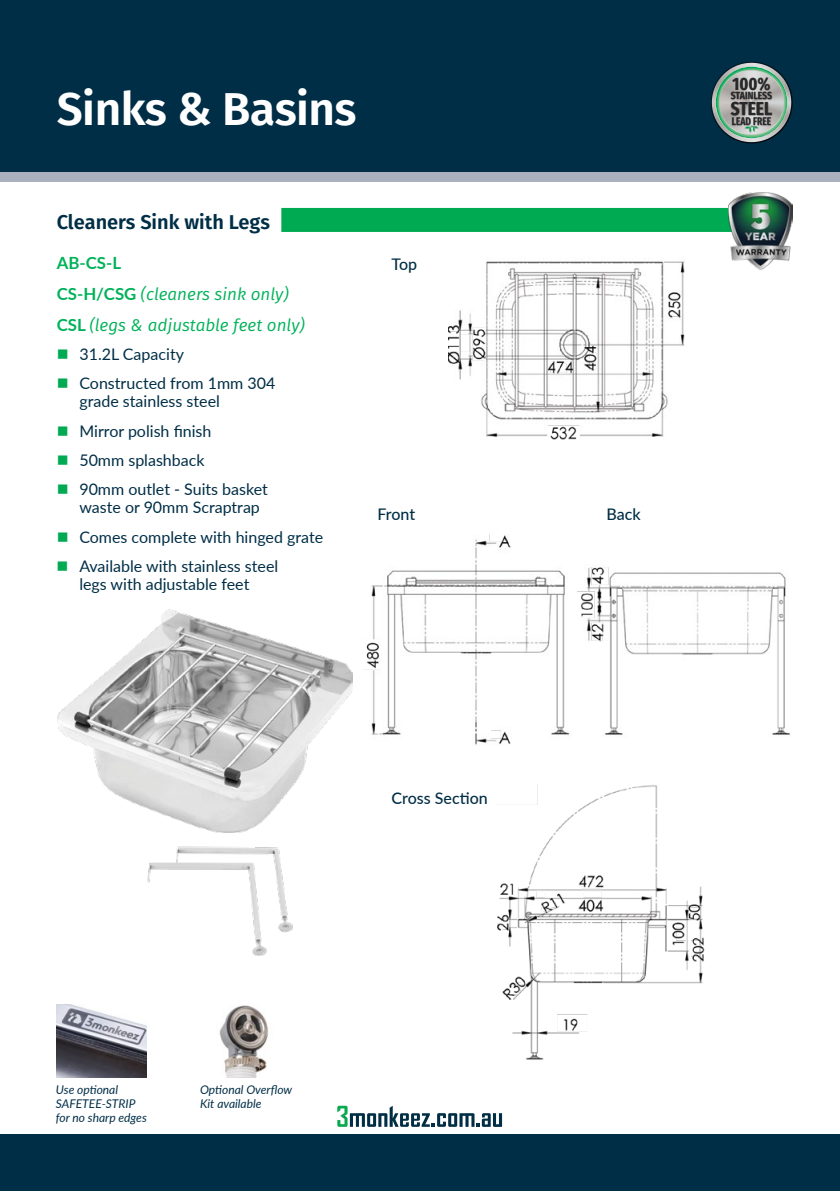
<style>
.page{position:relative;width:840px;height:1191px;background:#fff}
.page>*{position:absolute;margin:0;border:0;box-sizing:border-box;transform-origin:0 0}
.t1{font:600 46px "Fira Sans";letter-spacing:-.01em;color:#fff}
.t2{font:600 20px "Fira Sans";color:#002e46}
.t3{font:700 18.8px "Fira Sans Compressed";color:#292829}
.t4{font:700 17.6px "Fira Sans Compressed";color:#292829}
.t5{font:italic 17px/31px "Fira Sans";color:#00b259}
.t6{font:700 16.8px "Lato";color:#00b259}
.t7{font:16px/29.4px "Lato";color:#002e46}
.t8{font:500 16px "Lato";color:#002e46}
.t9{font:italic 12px/14px "Lato";color:#002e46}
.t10{font:700 11.2px "Fira Sans Compressed";color:#292829;scale:.9 1}
.t11{font:700 10.4px "Fira Sans Compressed";letter-spacing:-.005em;color:#292829}
.s1{font-family:"Lato";font-weight:700;font-style:normal;font-size:16.8px}
</style>
<div class="page">
<div style="left:0;top:0;width:839px;height:181px;background:#a9b0be"></div>
<div style="left:0;top:0;width:839px;height:171px;background:#002e46"></div>
<div style="left:0;top:1134px;width:839px;height:57px;background:#002e46"></div>
<div style="left:57px;top:208px;width:703px;height:24px;background:#00aa52"></div>
<div style="left:51px;top:201px;width:230px;height:41px;background:#fff"></div>
<img style="left:58px;top:609px;width:294px;height:223px">
<img style="left:148px;top:847px;width:144px;height:108px">
<img style="left:448px;top:261px;width:237px;height:179px">
<img style="left:363px;top:534px;width:207px;height:211px">
<img style="left:577px;top:567px;width:213px;height:168px">
<img style="left:497px;top:784px;width:208px;height:276px">
<img style="left:57px;top:1004px;width:90px;height:73px">
<img style="left:219px;top:1005px;width:49px;height:72px">
<img style="left:728px;top:193px;width:64px;height:76px">
<svg style="left:711px;top:61px;width:81px;height:83px"></svg>
<svg style="left:711px;top:63px;width:77px;height:79px"></svg>
<svg style="left:337px;top:1105px;width:165px;height:22px"></svg>
<h1 class="t1" style="left:57px;top:71px;width:301px">Sinks &amp; Basins</h1>
<p class="t2" style="left:57px;top:206px;width:214px">Cleaners Sink with Legs</p>
<p class="t6" style="left:57px;top:250px;width:66px">AB-CS-L</p>
<p class="t5" style="left:57px;top:278px;width:250px"><span class="s1">CS-H/CSG</span> (cleaners sink only)<br><span class="s1">CSL</span> (legs &amp; adjustable feet only)</p>
<p class="t7" style="left:79px;top:339px;width:197px">31.2L Capacity<br>Constructed from 1mm 304</p>
<p class="t7" style="left:79px;top:386px;width:190px">grade stainless steel<br>Mirror polish finish<br>50mm splashback<br>90mm outlet - Suits basket</p>
<p class="t7" style="left:79px;top:492px;width:245px">waste or 90mm Scraptrap<br>Comes complete with hinged grate<br>Available with stainless steel</p>
<p class="t7" style="left:79px;top:569px;width:171px">legs with adjustable feet</p>
<p class="t8" style="left:391px;top:253px;width:27px">Top</p>
<p class="t8" style="left:377px;top:503px;width:39px">Front</p>
<p class="t8" style="left:606px;top:503px;width:36px">Back</p>
<p class="t8" style="left:391px;top:787px;width:98px">Cross Section</p>
<p class="t4" style="left:732px;top:69px;width:39px">100%</p>
<p class="t11" style="left:730px;top:87px;width:43px">STAINLESS</p>
<p class="t3" style="left:730px;top:93px;width:43px">STEEL</p>
<p class="t10" style="left:731px;top:112px;width:45px">LEAD FREE</p>
<p class="t9" style="left:56px;top:1082px;width:92px">Use optional<br>SAFETEE-STRIP for no sharp edges</p>
<p class="t9" style="left:200px;top:1082px;width:93px">Optional Overflow<br>Kit available</p>
</div>
